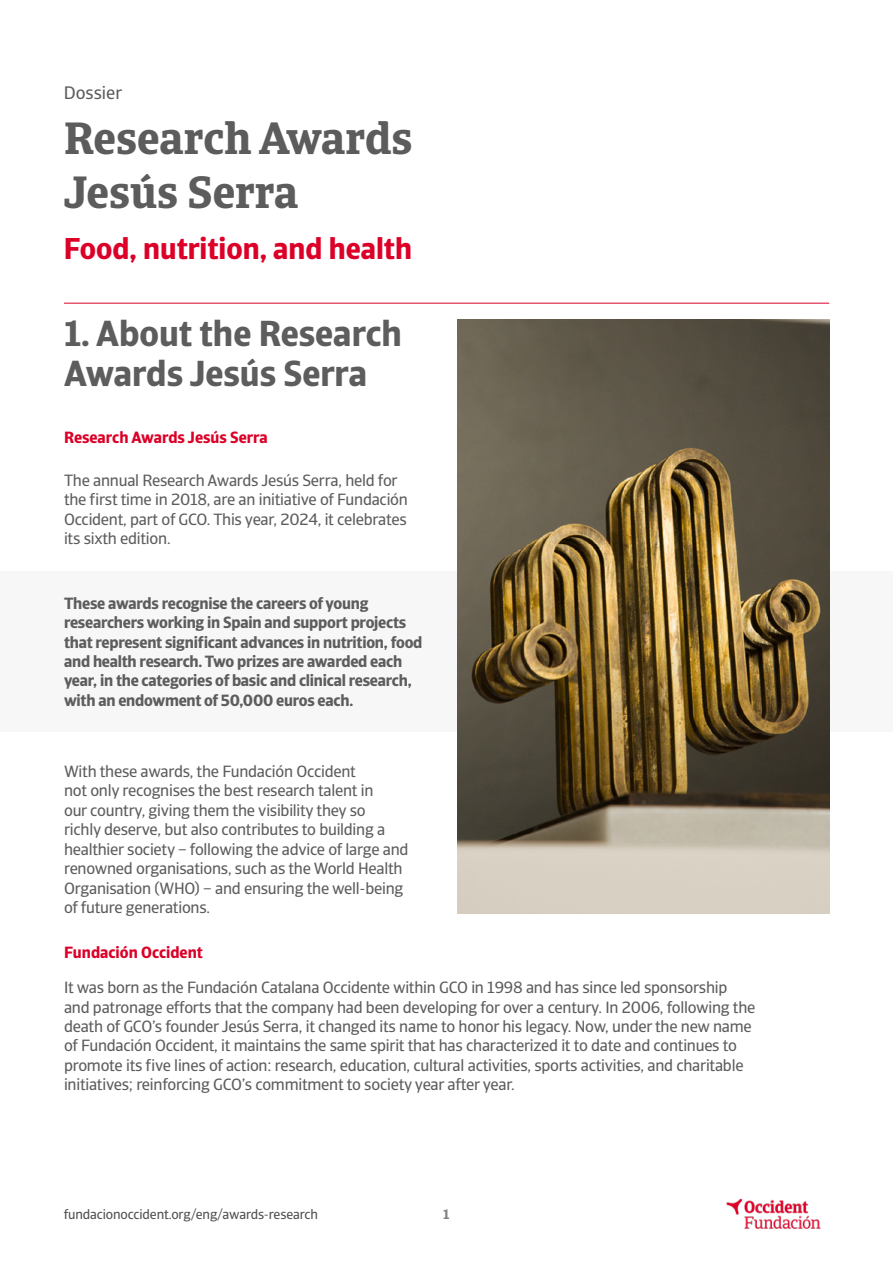
<style>
.page{position:relative;width:893px;height:1263px;background:#fff}
.page>*{position:absolute;margin:0;border:0;box-sizing:border-box;transform-origin:0 0}
.t1{font:700 45px/54px "GCO";color:#5c5c5c}
.t2{font:700 36px/39.6px "GCO Sans";color:#5d5d5d}
.t3{font:700 30px "GCO Sans";color:#dc0028}
.t4{font:18px "GCO Sans";color:#5e5d5d}
.t5{font:16.2px/19.5px "GCO Sans";letter-spacing:-.015em;color:#5d5d5d}
.t6{font:700 16.2px/19.5px "GCO Sans";letter-spacing:-.015em;color:#5d5d5d}
.t7{font:700 16.2px "GCO Sans";color:#dc0028}
.t8{font:13.5px "GCO Sans";letter-spacing:-.01em;color:#505050}
.t9{font:700 13.5px "GCO Sans";color:#828282}
</style>
<div class="page">
<img style="left:726px;top:1198px;width:95px;height:31px">
<div style="left:0;top:571px;width:893px;height:161px;background:#f7f7f7"></div>
<hr style="left:64px;top:303px;width:765px;height:1px;background:#db0029">
<img style="left:457px;top:320px;width:372px;height:593px">
<p class="t4" style="left:64px;top:81px;width:60px">Dossier</p>
<h1 class="t1" style="left:64px;top:111px;width:350px">Research Awards<br>Jesús Serra</h1>
<h3 class="t3" style="left:64px;top:230px;width:350px">Food, nutrition, and health</h3>
<h2 class="t2" style="left:64px;top:314px;width:339px">1. About the Research<br>Awards Jesús Serra</h2>
<p class="t7" style="left:64px;top:428px;width:205px">Research Awards Jesús Serra</p>
<p class="t5" style="left:64px;top:470px;width:345px">The annual Research Awards Jesús Serra, held for the first time in 2018, are an initiative of Fundación Occident, part of GCO. This year, 2024, it celebrates its sixth edition.</p>
<p class="t6" style="left:64px;top:593px;width:360px">These awards recognise the careers of young researchers working in Spain and support projects that represent significant advances in nutrition, food and health research. Two prizes are awarded each year, in the categories of basic and clinical research, with an endowment of 50,000 euros each.</p>
<p class="t5" style="left:64px;top:762px;width:346px">With these awards, the Fundación Occident<br>not only recognises the best research talent in<br>our country, giving them the visibility they so<br>richly deserve, but also contributes to building a healthier society – following the advice of large and renowned organisations, such as the World Health Organisation (WHO) – and ensuring the well-being of future generations.</p>
<p class="t7" style="left:64px;top:943px;width:140px">Fundación Occident</p>
<p class="t5" style="left:64px;top:978px;width:693px">It was born as the Fundación Catalana Occidente within GCO in 1998 and has since led sponsorship and patronage efforts that the company had been developing for over a century. In 2006, following the death of GCO’s founder Jesús Serra, it changed its name to honor his legacy. Now, under the new name of Fundación Occident, it maintains the same spirit that has characterized it to date and continues to promote its five lines of action: research, education, cultural activities, sports activities, and charitable initiatives; reinforcing GCO’s commitment to society year after year.</p>
<p class="t8" style="left:64px;top:1206px;width:256px">fundacionoccident.org/eng/awards-research</p>
<p class="t9" style="left:443px;top:1206px;width:8px">1</p>
</div>
